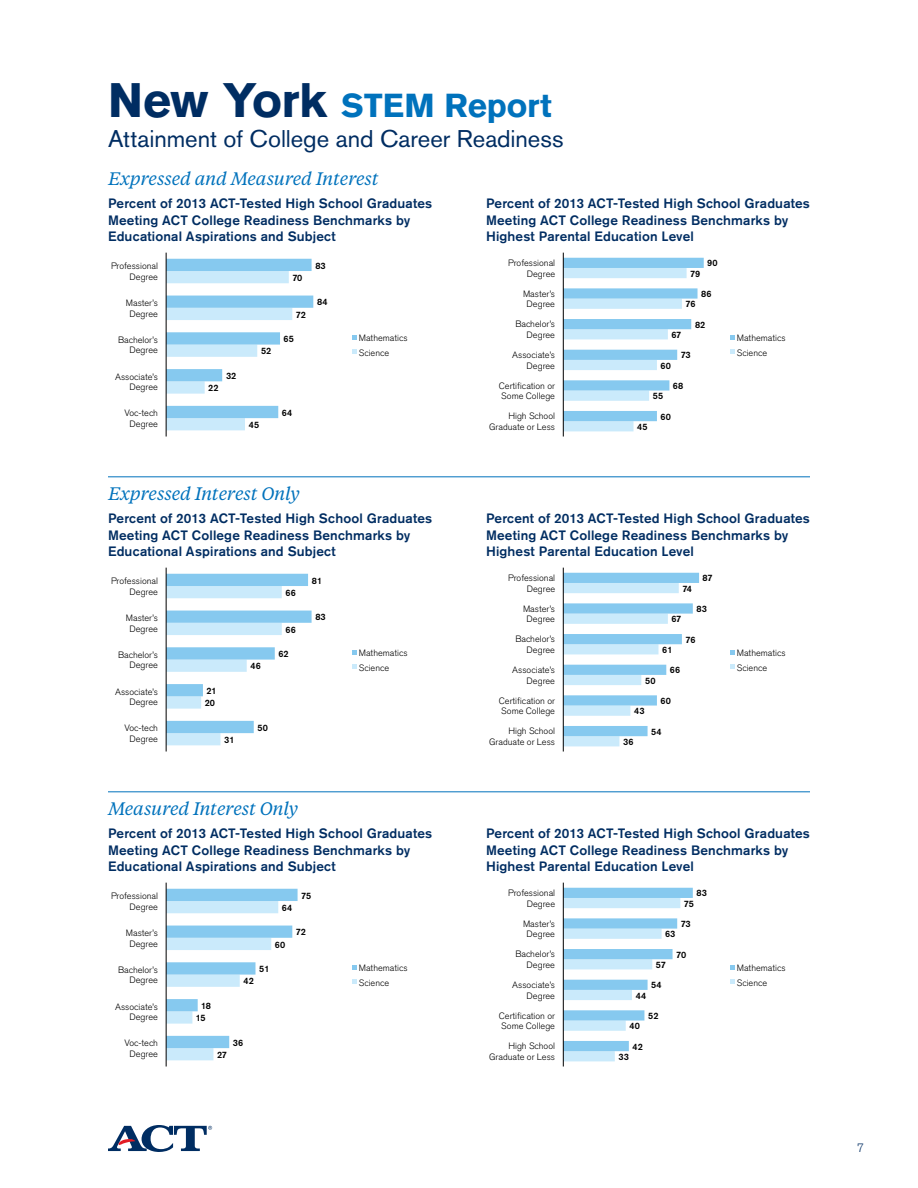
<style>
.page{position:relative;width:918px;height:1188px;background:#fff}
.page>*{position:absolute;margin:0;border:0;box-sizing:border-box;transform-origin:0 0}
.t1{font:700 33px "Akzidenz Grotesk Std";letter-spacing:.005em;color:#0072bc}
.t2{font:24px "Akzidenz Grotesk Std";color:#002d62}
.t3{font:italic 18px "Tiempos Text";letter-spacing:-.01em;color:#0072bc}
.t4{font:500 13.5px/16.5px "Akzidenz Grotesk Std";letter-spacing:.01em;color:#002d62}
.t5{font:300 12px "Akzidenz Grotesk Std";color:#002d62}
.t6{font:300 9.15px/10.6px "Akzidenz Grotesk Std";color:#000001;text-align:right}
.t7{font:500 9.15px "Akzidenz Grotesk Std";color:#000001}
.s1{font-size:48px;color:#002d62}
</style>
<div class="page">
<svg style="left:108px;top:1125px;width:104px;height:27px"></svg>
<svg style="left:167px;top:574px;width:145px;height:171px"></svg>
<hr style="left:166px;top:568px;width:1px;height:184px;background:#000001">
<svg style="left:352px;top:650px;width:5px;height:5px"></svg>
<svg style="left:352px;top:664px;width:5px;height:5px"></svg>
<svg style="left:167px;top:259px;width:146px;height:171px"></svg>
<hr style="left:166px;top:253px;width:1px;height:184px;background:#000001">
<svg style="left:352px;top:335px;width:5px;height:5px"></svg>
<svg style="left:352px;top:349px;width:5px;height:5px"></svg>
<svg style="left:564px;top:258px;width:140px;height:173px"></svg>
<hr style="left:563px;top:253px;width:1px;height:184px;background:#000001">
<svg style="left:730px;top:335px;width:5px;height:5px"></svg>
<svg style="left:730px;top:349px;width:5px;height:5px"></svg>
<svg style="left:564px;top:573px;width:135px;height:173px"></svg>
<hr style="left:563px;top:568px;width:1px;height:184px;background:#000001">
<svg style="left:730px;top:650px;width:5px;height:5px"></svg>
<svg style="left:730px;top:664px;width:5px;height:5px"></svg>
<svg style="left:167px;top:889px;width:131px;height:171px"></svg>
<hr style="left:166px;top:883px;width:1px;height:184px;background:#000001">
<svg style="left:352px;top:965px;width:5px;height:5px"></svg>
<svg style="left:352px;top:979px;width:5px;height:5px"></svg>
<svg style="left:564px;top:888px;width:129px;height:173px"></svg>
<hr style="left:563px;top:883px;width:1px;height:184px;background:#000001">
<svg style="left:730px;top:965px;width:5px;height:5px"></svg>
<svg style="left:730px;top:979px;width:5px;height:5px"></svg>
<hr style="left:108px;top:476px;width:702px;height:1px;background:#0072bc">
<hr style="left:108px;top:791px;width:702px;height:1px;background:#0072bc">
<h1 class="t1" style="left:108px;top:86px;width:445px"><span class="s1">New York</span> STEM Report</h1>
<h2 class="t2" style="left:108px;top:124px;width:457px">Attainment of College and Career Readiness</h2>
<h3 class="t3" style="left:108px;top:166px;width:272px">Expressed and Measured Interest</h3>
<h3 class="t4" style="left:108px;top:195px;width:326px">Percent of 2013 ACT-Tested High School Graduates<br>Meeting ACT College Readiness Benchmarks by<br>Educational Aspirations and Subject</h3>
<h3 class="t4" style="left:486px;top:195px;width:326px">Percent of 2013 ACT-Tested High School Graduates<br>Meeting ACT College Readiness Benchmarks by<br>Highest Parental Education Level</h3>
<p class="t6" style="left:111px;top:261px;width:48px">Professional<br>Degree</p>
<p class="t7" style="left:292px;top:272px;width:12px">70</p>
<p class="t7" style="left:315px;top:260px;width:12px">83</p>
<p class="t6" style="left:508px;top:258px;width:48px">Professional<br>Degree</p>
<p class="t7" style="left:707px;top:258px;width:12px">90</p>
<p class="t7" style="left:690px;top:268px;width:12px">79</p>
<p class="t6" style="left:126px;top:298px;width:34px;text-align:center">Master’s<br>Degree</p>
<p class="t7" style="left:296px;top:309px;width:12px">72</p>
<p class="t7" style="left:317px;top:297px;width:12px">84</p>
<p class="t6" style="left:523px;top:288px;width:34px;text-align:center">Master’s<br>Degree</p>
<p class="t7" style="left:701px;top:288px;width:12px">86</p>
<p class="t7" style="left:685px;top:299px;width:12px">76</p>
<p class="t6" style="left:118px;top:334px;width:41px">Bachelor’s<br>Degree</p>
<p class="t6" style="left:115px;top:371px;width:44px">Associate’s<br>Degree</p>
<p class="t7" style="left:208px;top:382px;width:12px">22</p>
<p class="t7" style="left:226px;top:370px;width:12px">32</p>
<p class="t7" style="left:261px;top:346px;width:12px">52</p>
<p class="t7" style="left:284px;top:333px;width:12px">65</p>
<p class="t6" style="left:359px;top:331px;width:50px;line-height:14.5px;text-align:left">Mathematics<br>Science</p>
<p class="t6" style="left:515px;top:319px;width:41px">Bachelor’s<br>Degree</p>
<p class="t6" style="left:512px;top:350px;width:44px">Associate’s<br>Degree</p>
<p class="t6" style="left:499px;top:380px;width:58px;text-align:left">Certification or<br>Some College</p>
<p class="t7" style="left:671px;top:329px;width:11px">67</p>
<p class="t7" style="left:695px;top:319px;width:12px">82</p>
<p class="t7" style="left:661px;top:360px;width:12px">60</p>
<p class="t7" style="left:681px;top:350px;width:11px">73</p>
<p class="t7" style="left:653px;top:391px;width:12px">55</p>
<p class="t7" style="left:673px;top:380px;width:12px">68</p>
<p class="t6" style="left:737px;top:331px;width:50px;line-height:14.5px;text-align:left">Mathematics<br>Science</p>
<p class="t6" style="left:124px;top:408px;width:35px;text-align:center">Voc-tech<br>Degree</p>
<p class="t7" style="left:249px;top:419px;width:12px">45</p>
<p class="t7" style="left:282px;top:407px;width:12px">64</p>
<p class="t6" style="left:489px;top:411px;width:67px">High School<br>Graduate or Less</p>
<p class="t7" style="left:637px;top:421px;width:12px">45</p>
<p class="t7" style="left:661px;top:411px;width:12px">60</p>
<h3 class="t3" style="left:108px;top:481px;width:193px">Expressed Interest Only</h3>
<h3 class="t4" style="left:108px;top:510px;width:326px">Percent of 2013 ACT-Tested High School Graduates<br>Meeting ACT College Readiness Benchmarks by<br>Educational Aspirations and Subject</h3>
<h3 class="t4" style="left:486px;top:510px;width:326px">Percent of 2013 ACT-Tested High School Graduates<br>Meeting ACT College Readiness Benchmarks by<br>Highest Parental Education Level</h3>
<p class="t6" style="left:111px;top:576px;width:48px">Professional<br>Degree</p>
<p class="t7" style="left:285px;top:587px;width:12px">66</p>
<p class="t7" style="left:312px;top:575px;width:12px">81</p>
<p class="t6" style="left:508px;top:573px;width:48px">Professional<br>Degree</p>
<p class="t7" style="left:682px;top:583px;width:11px">74</p>
<p class="t7" style="left:703px;top:573px;width:12px">87</p>
<p class="t6" style="left:126px;top:613px;width:34px;text-align:center">Master’s<br>Degree</p>
<p class="t7" style="left:285px;top:624px;width:12px">66</p>
<p class="t7" style="left:315px;top:612px;width:12px">83</p>
<p class="t6" style="left:523px;top:603px;width:34px;text-align:center">Master’s<br>Degree</p>
<p class="t7" style="left:671px;top:614px;width:11px">67</p>
<p class="t7" style="left:697px;top:603px;width:12px">83</p>
<p class="t6" style="left:118px;top:649px;width:41px">Bachelor’s<br>Degree</p>
<p class="t6" style="left:115px;top:686px;width:44px">Associate’s<br>Degree</p>
<p class="t7" style="left:206px;top:685px;width:12px">21</p>
<p class="t7" style="left:205px;top:697px;width:12px">20</p>
<p class="t7" style="left:250px;top:661px;width:12px">46</p>
<p class="t7" style="left:278px;top:648px;width:12px">62</p>
<p class="t6" style="left:359px;top:646px;width:50px;line-height:14.5px;text-align:left">Mathematics<br>Science</p>
<p class="t6" style="left:515px;top:634px;width:41px">Bachelor’s<br>Degree</p>
<p class="t6" style="left:512px;top:665px;width:44px">Associate’s<br>Degree</p>
<p class="t7" style="left:662px;top:644px;width:12px">61</p>
<p class="t7" style="left:685px;top:634px;width:12px">76</p>
<p class="t7" style="left:645px;top:675px;width:12px">50</p>
<p class="t7" style="left:670px;top:665px;width:12px">66</p>
<p class="t6" style="left:737px;top:646px;width:50px;line-height:14.5px;text-align:left">Mathematics<br>Science</p>
<p class="t6" style="left:499px;top:695px;width:58px;text-align:left">Certification or<br>Some College</p>
<p class="t7" style="left:634px;top:706px;width:12px">43</p>
<p class="t7" style="left:660px;top:695px;width:12px">60</p>
<p class="t6" style="left:124px;top:723px;width:35px;text-align:center">Voc-tech<br>Degree</p>
<p class="t7" style="left:224px;top:734px;width:12px">31</p>
<p class="t7" style="left:257px;top:722px;width:12px">50</p>
<p class="t6" style="left:489px;top:726px;width:68px">High School<br>Graduate or Less</p>
<p class="t7" style="left:623px;top:736px;width:12px">36</p>
<p class="t7" style="left:651px;top:726px;width:12px">54</p>
<h3 class="t3" style="left:108px;top:796px;width:192px">Measured Interest Only</h3>
<h3 class="t4" style="left:108px;top:825px;width:326px">Percent of 2013 ACT-Tested High School Graduates<br>Meeting ACT College Readiness Benchmarks by<br>Educational Aspirations and Subject</h3>
<h3 class="t4" style="left:486px;top:825px;width:326px">Percent of 2013 ACT-Tested High School Graduates<br>Meeting ACT College Readiness Benchmarks by<br>Highest Parental Education Level</h3>
<p class="t6" style="left:111px;top:891px;width:48px">Professional<br>Degree</p>
<p class="t7" style="left:282px;top:902px;width:12px">64</p>
<p class="t7" style="left:301px;top:890px;width:12px">75</p>
<p class="t6" style="left:508px;top:888px;width:48px">Professional<br>Degree</p>
<p class="t7" style="left:697px;top:888px;width:12px">83</p>
<p class="t7" style="left:684px;top:898px;width:12px">75</p>
<p class="t6" style="left:126px;top:928px;width:34px;text-align:center">Master’s<br>Degree</p>
<p class="t7" style="left:275px;top:939px;width:12px">60</p>
<p class="t7" style="left:296px;top:927px;width:12px">72</p>
<p class="t6" style="left:523px;top:918px;width:34px;text-align:center">Master’s<br>Degree</p>
<p class="t7" style="left:681px;top:918px;width:11px">73</p>
<p class="t7" style="left:665px;top:929px;width:12px">63</p>
<p class="t6" style="left:118px;top:964px;width:41px">Bachelor’s<br>Degree</p>
<p class="t6" style="left:115px;top:1001px;width:44px">Associate’s<br>Degree</p>
<p class="t7" style="left:201px;top:1000px;width:11px">18</p>
<p class="t7" style="left:196px;top:1012px;width:11px">15</p>
<p class="t7" style="left:259px;top:963px;width:12px">51</p>
<p class="t7" style="left:244px;top:976px;width:12px">42</p>
<p class="t6" style="left:359px;top:961px;width:50px;line-height:14.5px;text-align:left">Mathematics<br>Science</p>
<p class="t6" style="left:515px;top:949px;width:41px">Bachelor’s<br>Degree</p>
<p class="t6" style="left:512px;top:980px;width:44px">Associate’s<br>Degree</p>
<p class="t7" style="left:656px;top:959px;width:12px">57</p>
<p class="t7" style="left:651px;top:980px;width:12px">54</p>
<p class="t7" style="left:636px;top:990px;width:12px">44</p>
<p class="t7" style="left:676px;top:949px;width:12px">70</p>
<p class="t6" style="left:737px;top:961px;width:50px;line-height:14.5px;text-align:left">Mathematics<br>Science</p>
<p class="t6" style="left:499px;top:1010px;width:58px;text-align:left">Certification or<br>Some College</p>
<p class="t7" style="left:629px;top:1020px;width:12px">40</p>
<p class="t7" style="left:648px;top:1010px;width:12px">52</p>
<p class="t6" style="left:124px;top:1038px;width:35px;text-align:center">Voc-tech<br>Degree</p>
<p class="t7" style="left:233px;top:1037px;width:12px">36</p>
<p class="t7" style="left:217px;top:1049px;width:12px">27</p>
<p class="t6" style="left:489px;top:1041px;width:67px">High School<br>Graduate or Less</p>
<p class="t7" style="left:633px;top:1041px;width:12px">42</p>
<p class="t7" style="left:619px;top:1051px;width:12px">33</p>
<h3 class="t5" style="left:857px;top:1141px;width:8px">7</h3>
</div>
